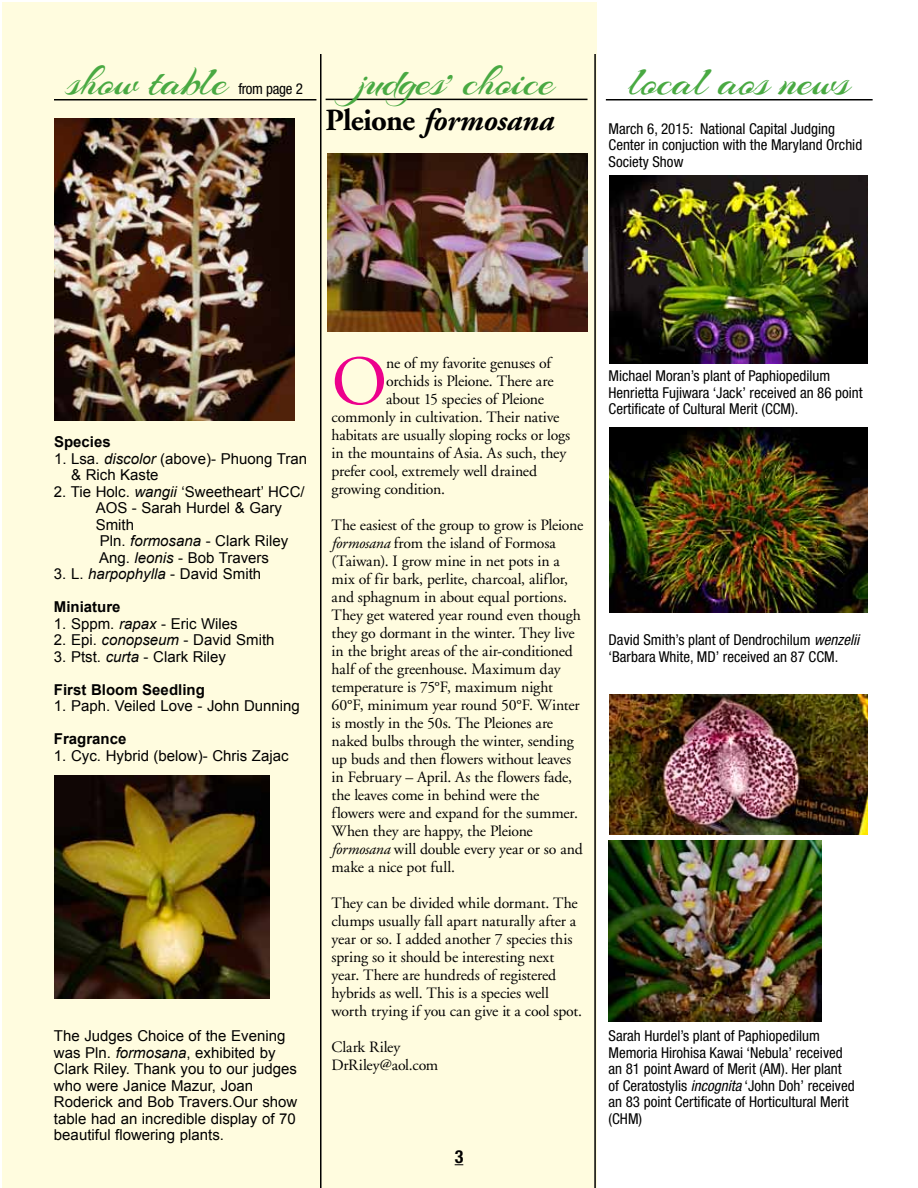
<style>
.page{position:relative;width:918px;height:1188px;background:#fff}
.page>*{position:absolute;margin:0;border:0;box-sizing:border-box;transform-origin:0 0}
.t1{font:70.05px "Adobe Garamond";color:#ec008c}
.t2{font:45px "Arizonia";letter-spacing:-.01em;color:#49a942}
.t3{font:italic 700 30.75px "Adobe Garamond";letter-spacing:-.01em;color:#000}
.t4{font:700 condensed 18px "Helvetica Neue";color:#000}
.t5{font:15.75px/18px "Adobe Garamond";letter-spacing:-.01em;color:#000}
.t6{font:15px/16.5px "Arial";color:#000}
.t7{font:condensed 15px/16.5px "Helvetica Neue";color:#000}
.t8{font:700 15px "Arial";color:#000}
.t9{font:condensed 15px "Helvetica Neue";letter-spacing:-.025em;color:#000}
.s1{font-style:normal}
.s2{font-style:italic}
</style>
<div class="page">
<div style="left:2px;top:2px;width:595px;height:1186px;background:#fffcdf"></div>
<hr style="left:320px;top:54px;width:2px;height:1134px;background:#000">
<hr style="left:594px;top:54px;width:2px;height:1134px;background:#000">
<hr style="left:54px;top:99px;width:262px;height:1px;background:#000">
<img style="left:54px;top:119px;width:241px;height:301px">
<img style="left:54px;top:776px;width:216px;height:222px">
<hr style="left:606px;top:99px;width:267px;height:1px;background:#000">
<img style="left:609px;top:840px;width:213px;height:181px">
<img style="left:610px;top:176px;width:258px;height:188px">
<img style="left:610px;top:694px;width:258px;height:141px">
<img style="left:610px;top:428px;width:258px;height:185px">
<hr style="left:326px;top:99px;width:262px;height:1px;background:#000">
<img style="left:327px;top:153px;width:261px;height:179px">
<h2 class="t2" style="left:67px;top:54px;width:161px">show table</h2>
<p class="t9" style="left:238px;top:81px;width:66px">from page 2</p>
<h2 class="t2" style="left:359px;top:54px;width:197px">judges’ choice</h2>
<h3 class="t3" style="left:326px;top:104px;width:229px"><span class="s1">Pleione</span> formosana</h3>
<h2 class="t2" style="left:629px;top:54px;width:223px">local aos news</h2>
<p class="t7" style="left:609px;top:120px;width:255px">March 6, 2015: National Capital Judging<br>Center in conjuction with the Maryland Orchid<br>Society Show</p>
<p class="t8" style="left:54px;top:432px;width:58px">Species</p>
<p class="t6" style="left:71px;top:451px;width:237px;text-indent:-17px">1. Lsa. <span class="s2">discolor</span> (above)- Phuong Tran &amp; Rich Kaste</p>
<p class="t6" style="left:96px;top:484px;width:211px;text-indent:-42px">2. Tie Holc. <span class="s2">wangii</span> ‘Sweetheart’ HCC/<br>AOS - Sarah Hurdel &amp; Gary<br>Smith<br>Pln. <span class="s2">formosana</span> - Clark Riley<br>Ang. <span class="s2">leonis</span> - Bob Travers</p>
<p class="t6" style="left:54px;top:566px;width:209px">3. L. <span class="s2">harpophylla</span> - David Smith</p>
<p class="t8" style="left:54px;top:597px;width:68px">Miniature</p>
<p class="t6" style="left:54px;top:616px;width:185px">1. Sppm. <span class="s2">rapax</span> - Eric Wiles</p>
<p class="t6" style="left:54px;top:632px;width:222px">2. Epi. <span class="s2">conopseum</span> - David Smith</p>
<p class="t6" style="left:54px;top:649px;width:174px">3. Ptst. <span class="s2">curta</span> - Clark Riley</p>
<p class="t8" style="left:54px;top:680px;width:152px">First Bloom Seedling</p>
<p class="t6" style="left:54px;top:698px;width:248px">1. Paph. Veiled Love - John Dunning</p>
<p class="t8" style="left:54px;top:729px;width:74px">Fragrance</p>
<p class="t6" style="left:54px;top:748px;width:236px">1. Cyc. Hybrid (below)- Chris Zajac</p>
<p class="t6" style="left:54px;top:1028px;width:245px">The Judges Choice of the Evening was Pln. <span class="s2">formosana</span>, exhibited by<br>Clark Riley. Thank you to our judges who were Janice Mazur, Joan<br>Roderick and Bob Travers.Our show table had an incredible display of 70 beautiful flowering plants.</p>
<h1 class="t1" style="left:332px;top:344px;width:57px">O</h1>
<p class="t5" style="left:386px;top:354px;width:166px">ne of my favorite genuses of</p>
<p class="t5" style="left:386px;top:372px;width:169px">orchids is Pleione. There are</p>
<p class="t5" style="left:386px;top:390px;width:159px">about 15 species of Pleione</p>
<p class="t5" style="left:332px;top:408px;width:229px">commonly in cultivation. Their native</p>
<p class="t5" style="left:332px;top:426px;width:240px">habitats are usually sloping rocks or logs</p>
<p class="t5" style="left:332px;top:444px;width:236px">in the mountains of Asia. As such, they</p>
<p class="t5" style="left:332px;top:462px;width:207px">prefer cool, extremely well drained</p>
<p class="t5" style="left:332px;top:480px;width:115px">growing condition.</p>
<p class="t5" style="left:332px;top:516px;width:253px">The easiest of the group to grow is Pleione <span class="s2">formosana</span> from the island of Formosa (Taiwan). I grow mine in net pots in a mix of fir bark, perlite, charcoal, aliflor, and sphagnum in about equal portions.<br>They get watered year round even though they go dormant in the winter. They live in the bright areas of the air-conditioned half of the greenhouse. Maximum day temperature is 75°F, maximum night 60°F, minimum year round 50°F. Winter is mostly in the 50s. The Pleiones are naked bulbs through the winter, sending up buds and then flowers without leaves in February – April. As the flowers fade, the leaves come in behind were the flowers were and expand for the summer.<br>When they are happy, the Pleione <span class="s2">formosana</span> will double every year or so and make a nice pot full.</p>
<p class="t5" style="left:332px;top:894px;width:252px">They can be divided while dormant. The clumps usually fall apart naturally after a year or so. I added another 7 species this spring so it should be interesting next year. There are hundreds of registered hybrids as well. This is a species well worth trying if you can give it a cool spot.</p>
<p class="t5" style="left:332px;top:1038px;width:108px">Clark Riley<br>DrRiley@aol.com</p>
<p class="t4" style="left:455px;top:1146px;width:10px">3</p>
<p class="t7" style="left:609px;top:367px;width:256px">Michael Moran’s plant of Paphiopedilum<br>Henrietta Fujiwara ‘Jack’ received an 86 point<br>Certificate of Cultural Merit (CCM).</p>
<p class="t7" style="left:609px;top:631px;width:252px">David Smith’s plant of Dendrochilum <span class="s2">wenzelii </span>‘Barbara White, MD’ received an 87 CCM.</p>
<p class="t7" style="left:609px;top:1027px;width:248px">Sarah Hurdel’s plant of Paphiopedilum Memoria Hirohisa Kawai ‘Nebula’ received an 81 point Award of Merit (AM). Her plant of Ceratostylis <span class="s2">incognita</span> ‘John Doh’ received an 83 point Certificate of Horticultural Merit (CHM)</p>
</div>
